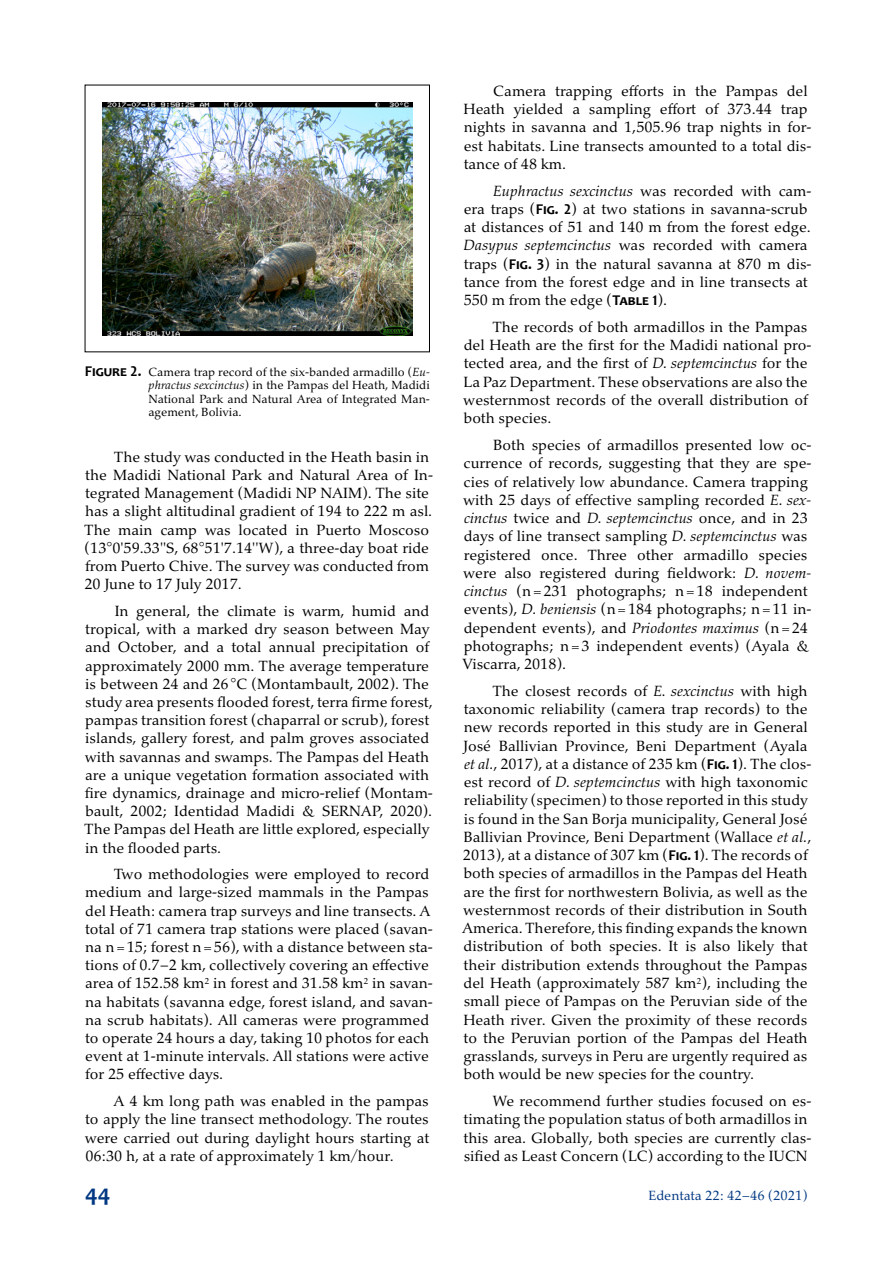
<style>
.page{position:relative;width:893px;height:1263px;background:#fff}
.page>*{position:absolute;margin:0;border:0;box-sizing:border-box;transform-origin:0 0}
.t1{font:700 24px "Candara";color:#003882}
.t2{font:15px/18.3px "Palatino Nova Pro";color:#000}
.t3{font:13.5px "Palatino Nova Pro";color:#003882}
.t4{font:12px/13.5px "Palatino Nova Pro";color:#000;text-align:justify}
.s1{font-family:"Candara";font-weight:700;font-size:15px}
.s2{font-style:italic}
.s3{font-family:"Candara";font-weight:700}
</style>
<div class="page">
<img style="left:102px;top:102px;width:310px;height:233px">
<p class="t4" style="left:148px;top:365px;width:283px;text-indent:-64px"><span class="s1">Figure 2.</span> Camera trap record of the six-banded armadillo (<span class="s2">Eu&shy;phractus sexcinctus</span>) in the Pampas del Heath, Madidi National Park and Natural Area of Integrated Man&shy;agement, Bolivia.</p>
<p class="t2" style="left:84px;top:448px;width:350px;text-indent:30px">The study was conducted in the Heath basin in the Madidi National Park and Natural Area of In&shy;tegrated Management (Madidi NP NAIM). The site has a slight altitudinal gradient of 194 to 222 m asl.<br>The main camp was located in Puerto Moscoso (13°0'59.33''S, 68°51'7.14''W), a three-day boat ride from Puerto Chive. The survey was conducted from 20 June to 17 July 2017.</p>
<p class="t2" style="left:84px;top:602px;width:350px;text-indent:31px">In general, the climate is warm, humid and tropical, with a marked dry season between May and October, and a total annual precipitation of approximately 2000 mm. The average temperature is between 24 and 26°C (Montambault, 2002). The study area presents flooded forest, terra firme forest, pampas transition forest (chaparral or scrub), forest islands, gallery forest, and palm groves associated with savannas and swamps. The Pampas del Heath are a unique vegetation formation associated with fire dynamics, drainage and micro-relief (Montam&shy;bault, 2002; Identidad Madidi &amp; SERNAP, 2020).<br>The Pampas del Heath are little explored, especially in the flooded parts.</p>
<p class="t2" style="left:85px;top:865px;width:349px;text-indent:29px">Two methodologies were employed to record medium and large-sized mammals in the Pampas del Heath: camera trap surveys and line transects. A total of 71 camera trap stations were placed (savan&shy;na n=15; forest n=56), with a distance between sta&shy;tions of 0.7–2 km, collectively covering an effective area of 152.58 km2 in forest and 31.58 km2 in savan&shy;na habitats (savanna edge, forest island, and savan&shy;na scrub habitats). All cameras were programmed to operate 24 hours a day, taking 10 photos for each event at 1-minute intervals. All stations were active for 25 effective days.</p>
<p class="t2" style="left:85px;top:1092px;width:346px;text-align:justify;text-indent:29px">A 4 km long path was enabled in the pampas to apply the line transect methodology. The routes were carried out during daylight hours starting at 06:30 h, at a rate of approximately 1 km/hour.</p>
<p class="t2" style="left:464px;top:82px;width:349px;text-indent:30px">Camera trapping efforts in the Pampas del Heath yielded a sampling effort of 373.44 trap nights in savanna and 1,505.96 trap nights in for&shy;est habitats. Line transects amounted to a total dis&shy;tance of 48 km.</p>
<p class="t2" style="left:463px;top:182px;width:350px;text-indent:30px"><span class="s2">Euphractus sexcinctus</span> was recorded with cam&shy;era traps (<span class="s3">Fig. 2</span>) at two stations in savanna-scrub at distances of 51 and 140 m from the forest edge.<br><span class="s2">Dasypus septemcinctus</span> was recorded with camera traps (<span class="s3">Fig. 3</span>) in the natural savanna at 870 m dis&shy;tance from the forest edge and in line transects at 550 m from the edge (<span class="s3">Table 1</span>).</p>
<p class="t2" style="left:463px;top:318px;width:350px;text-indent:29px">The records of both armadillos in the Pampas del Heath are the first for the Madidi national pro&shy;tected area, and the first of <span class="s2">D. septemcinctus</span> for the La Paz Department. These observations are also the westernmost records of the overall distribution of both species.</p>
<p class="t2" style="left:462px;top:436px;width:351px;text-indent:31px">Both species of armadillos presented low oc&shy;currence of records, suggesting that they are spe&shy;cies of relatively low abundance. Camera trapping with 25 days of effective sampling recorded <span class="s2">E. sex&shy;cinctus</span> twice and <span class="s2">D. septemcinctus</span> once, and in 23 days of line transect sampling <span class="s2">D. septemcinctus</span> was registered once. Three other armadillo species were also registered during fieldwork: <span class="s2">D. novem&shy;cinctus</span> (n=231 photographs; n=18 independent events), <span class="s2">D. beniensis</span> (n=184 photographs; n=11 in&shy;dependent events), and <span class="s2">Priodontes maximus</span> (n=24 photographs; n=3 independent events) (Ayala &amp; Viscarra, 2018).</p>
<p class="t2" style="left:462px;top:682px;width:351px;text-indent:30px">The closest records of <span class="s2">E. sexcinctus</span> with high taxonomic reliability (camera trap records) to the new records reported in this study are in General José Ballivian Province, Beni Department (Ayala <span class="s2">et al.</span>, 2017), at a distance of 235 km (<span class="s3">Fig. 1</span>). The clos&shy;est record of <span class="s2">D. septemcinctus</span> with high taxonomic reliability (specimen) to those reported in this study is found in the San Borja municipality, General José Ballivian Province, Beni Department (Wallace <span class="s2">et al.</span>, 2013), at a distance of 307 km (<span class="s3">Fig. 1</span>). The records of both species of armadillos in the Pampas del Heath are the first for northwestern Bolivia, as well as the westernmost records of their distribution in South America. Therefore, this finding expands the known distribution of both species. It is also likely that their distribution extends throughout the Pampas del Heath (approximately 587 km2), including the small piece of Pampas on the Peruvian side of the Heath river. Given the proximity of these records to the Peruvian portion of the Pampas del Heath grasslands, surveys in Peru are urgently required as both would be new species for the country.</p>
<p class="t2" style="left:464px;top:1092px;width:349px;text-indent:29px">We recommend further studies focused on es&shy;timating the population status of both armadillos in this area. Globally, both species are currently clas&shy;sified as Least Concern (LC) according to the IUCN</p>
<h1 class="t1" style="left:85px;top:1178px;width:27px">44</h1>
<p class="t3" style="left:648px;top:1187px;width:161px">Edentata 22: 42–46 (2021)</p>
</div>
